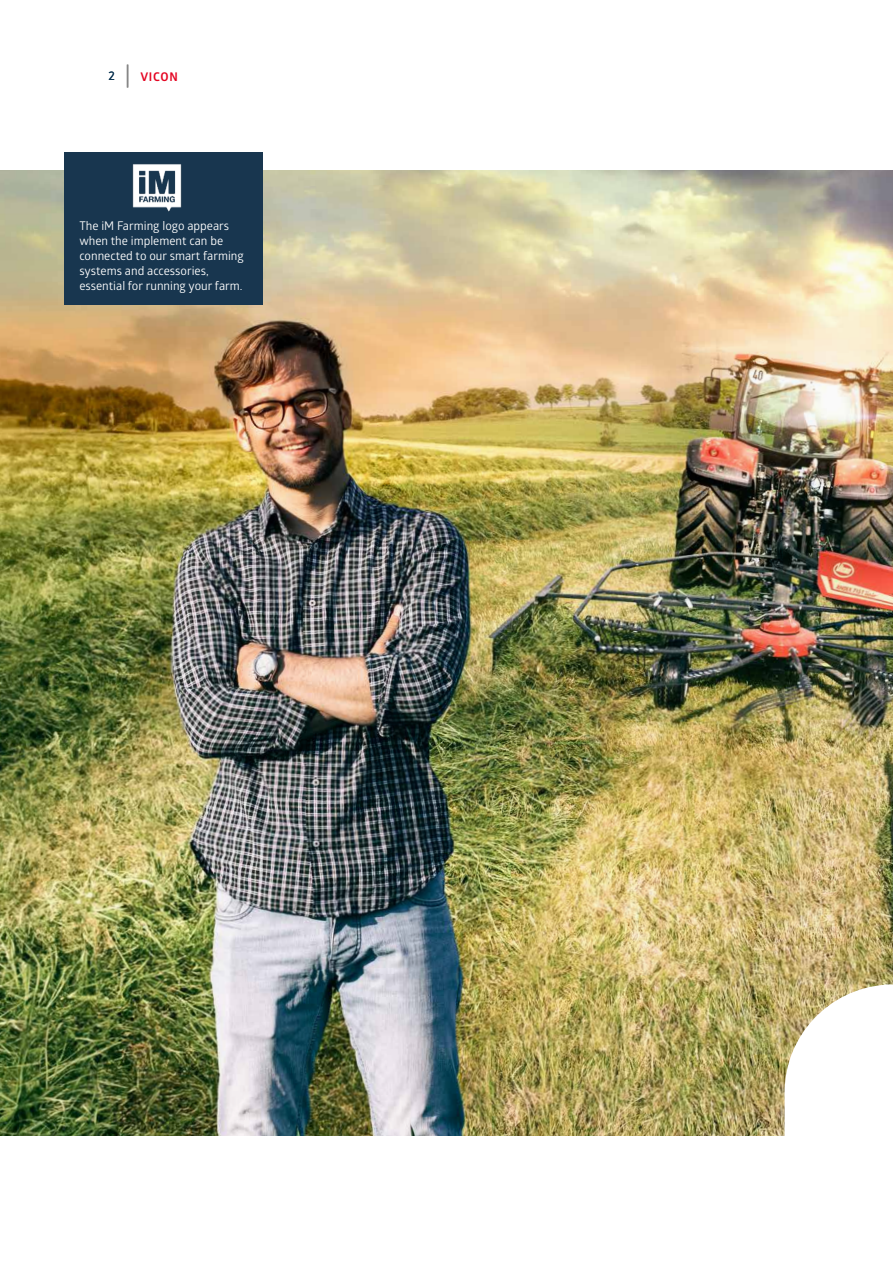
<style>
.page{position:relative;width:893px;height:1263px;background:#fff}
.page>*{position:absolute;margin:0;border:0;box-sizing:border-box;transform-origin:0 0}
.t1{font:12px/15px "Glober";color:#fff}
.t2{font:700 12px "Glober";letter-spacing:.06em;color:#e40421}
.t3{font:12px "Ruda";color:#0b3451}
</style>
<div class="page">
<img style="left:0;top:170px;width:893px;height:965px">
<svg style="left:784px;top:931px;width:109px;height:205px"></svg>
<div style="left:64px;top:152px;width:198px;height:152px;background:#18364f"></div>
<img style="left:132px;top:164px;width:50px;height:48px">
<svg style="left:127px;top:65px;width:1px;height:23px"></svg>
<p class="t3" style="left:108px;top:70px;width:8px">2</p>
<p class="t2" style="left:140px;top:68px;width:39px">VICON</p>
<p class="t1" style="left:79px;top:218px;width:166px">The iM Farming logo appears when the implement can be connected to our smart farming systems and accessories, essential for running your farm.</p>
</div>
